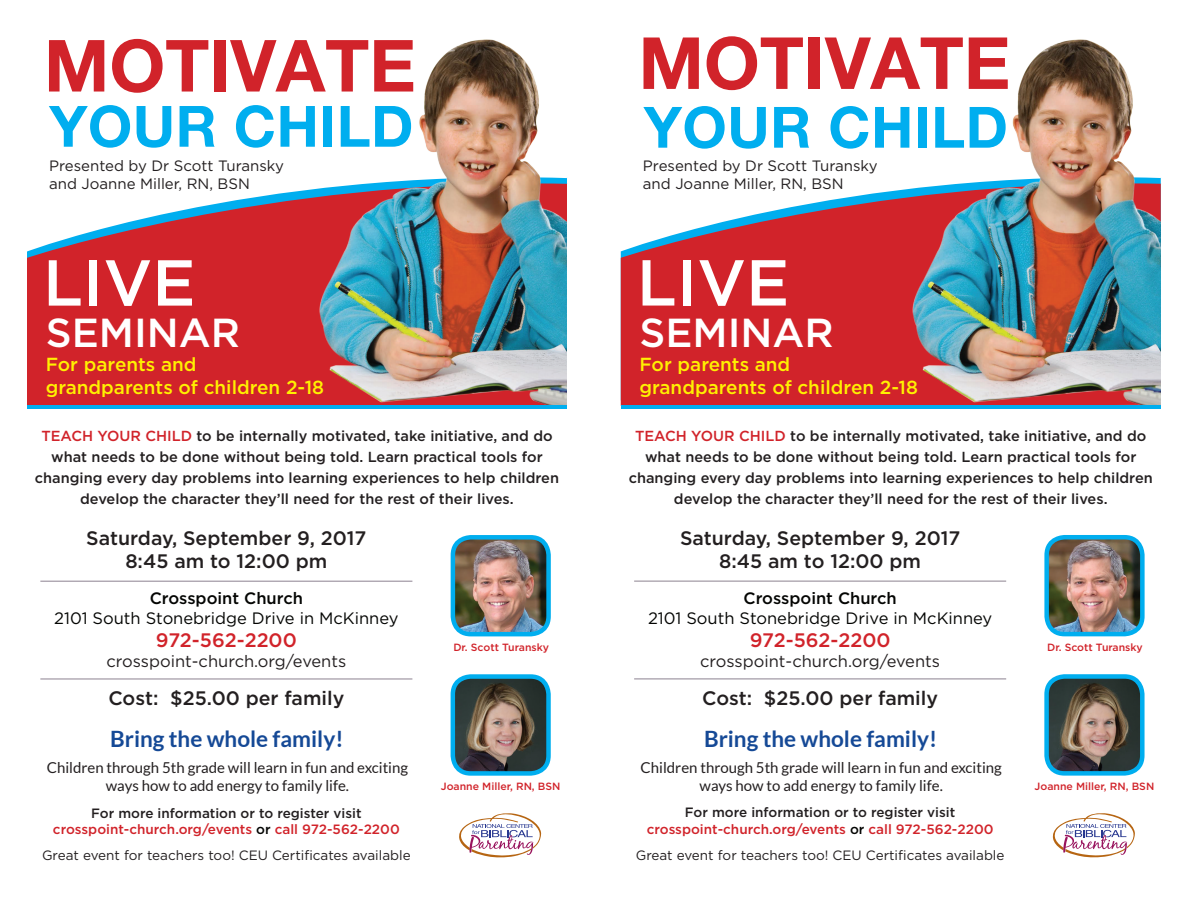
<style>
.page{position:relative;width:1188px;height:918px;background:#fff}
.page>*{position:absolute;margin:0;border:0;box-sizing:border-box;transform-origin:0 0}
.t1{font:700 72px "Helvetica Neue LT Pro";color:#d1232a}
.t2{font:500 64.8px "Gotham";color:#fff}
.t3{font:700 57px "Helvetica Neue LT Pro";letter-spacing:.01em;color:#00aeef}
.t4{font:500 40.5px "Gotham";color:#fff}
.t5{font:700 22.5px "Lato";color:#154996}
.t6{font:500 19.5px "Gotham";color:#231f20}
.t7{font:500 19.5px "Gotham";color:#d1232a}
.t8{font:500 18.9px "Gotham";color:#fff101}
.t9{font:16.5px "Gotham";color:#040503}
.t10{font:16.5px "Gotham";color:#231f20}
.t11{font:500 16.5px "Gotham";color:#040503}
.t12{font:15px/18px "Lato";color:#231f20;text-align:center}
.t13{font:15px "Gotham";color:#231f20}
.t14{font:500 14.55px/21px "Gotham";color:#231f20;text-align:center}
.t15{font:13.5px "Gotham";color:#231f20}
.t16{font:500 13.5px "Gotham";color:#d1232a}
.t17{font:500 13.5px "Gotham";color:#231f20}
.t18{font:500 10.5px "Gotham";color:#d1232a}
.s1{color:#d1232a}
.s2{color:#040503}
</style>
<div class="page">
<svg style="left:27px;top:190px;width:275px;height:215px;background:#ce434b"></svg>
<img style="left:302px;top:39px;width:265px;height:366px">
<img style="left:453px;top:540px;width:93px;height:94px">
<div style="left:451px;top:535px;width:100px;height:101px;border:4px solid #00aeef;border-radius:18px"></div>
<img style="left:453px;top:679px;width:93px;height:92px">
<div style="left:451px;top:674px;width:100px;height:102px;border:4px solid #00aeef;border-radius:18px"></div>
<hr style="left:40px;top:581px;width:372px;height:1px;background:#8c8290">
<hr style="left:40px;top:679px;width:372px;height:1px;background:#8c8290">
<hr style="left:27px;top:405px;width:540px;height:3px;background:#00aeef">
<svg style="left:459px;top:813px;width:83px;height:45px"></svg>
<svg style="left:621px;top:190px;width:275px;height:215px;background:#ce434b"></svg>
<img style="left:896px;top:39px;width:265px;height:366px">
<img style="left:1049px;top:540px;width:91px;height:91px">
<div style="left:1044px;top:535px;width:101px;height:101px;border:4px solid #00aeef;border-radius:18px"></div>
<img style="left:1049px;top:679px;width:91px;height:92px">
<div style="left:1044px;top:674px;width:101px;height:102px;border:4px solid #00aeef;border-radius:18px"></div>
<hr style="left:634px;top:581px;width:372px;height:1px;background:#8c8290">
<hr style="left:634px;top:679px;width:372px;height:1px;background:#8c8290">
<hr style="left:621px;top:405px;width:540px;height:3px;background:#00aeef">
<svg style="left:1052px;top:813px;width:83px;height:45px"></svg>
<p class="t1" style="left:44px;top:21px;width:373px">MOTIVATE</p>
<p class="t3" style="left:49px;top:91px;width:366px">YOUR CHILD</p>
<p class="t1" style="left:639px;top:19px;width:373px">MOTIVATE</p>
<p class="t3" style="left:644px;top:92px;width:366px">YOUR CHILD</p>
<p class="t13" style="left:49px;top:156px;width:236px">Presented by Dr Scott Turansky</p>
<p class="t13" style="left:49px;top:174px;width:202px">and Joanne Miller, RN, BSN</p>
<p class="t13" style="left:643px;top:156px;width:236px">Presented by Dr Scott Turansky</p>
<p class="t13" style="left:643px;top:174px;width:202px">and Joanne Miller, RN, BSN</p>
<p class="t2" style="left:43px;top:240px;width:154px">LIVE</p>
<p class="t4" style="left:46px;top:306px;width:196px">SEMINAR</p>
<p class="t8" style="left:46px;top:352px;width:152px">For parents and</p>
<p class="t8" style="left:46px;top:375px;width:280px">grandparents of children 2-18</p>
<p class="t14" style="left:35px;top:425px;width:526px"><span class="s1">TEACH YOUR CHILD</span> to be internally motivated, take initiative, and do what needs to be done without being told. Learn practical tools for changing every day problems into learning experiences to help children develop the character they’ll need for the rest of their lives.</p>
<p class="t2" style="left:637px;top:240px;width:154px">LIVE</p>
<p class="t4" style="left:640px;top:306px;width:196px">SEMINAR</p>
<p class="t8" style="left:640px;top:352px;width:152px">For parents and</p>
<p class="t8" style="left:640px;top:375px;width:280px">grandparents of children 2-18</p>
<p class="t14" style="left:629px;top:425px;width:526px"><span class="s1">TEACH YOUR CHILD</span> to be internally motivated, take initiative, and do what needs to be done without being told. Learn practical tools for changing every day problems into learning experiences to help children develop the character they’ll need for the rest of their lives.</p>
<p class="t6" style="left:86px;top:525px;width:282px">Saturday, September 9, 2017</p>
<p class="t6" style="left:125px;top:549px;width:204px">8:45 am to 12:00 pm</p>
<p class="t11" style="left:150px;top:588px;width:155px">Crosspoint Church</p>
<p class="t9" style="left:54px;top:608px;width:346px">2101 South Stonebridge Drive in McKinney</p>
<p class="t7" style="left:156px;top:628px;width:142px">972-562-2200</p>
<p class="t10" style="left:106px;top:651px;width:241px">crosspoint-church.org/events</p>
<p class="t6" style="left:108px;top:686px;width:237px">Cost: $25.00 per family</p>
<p class="t18" style="left:453px;top:641px;width:97px">Dr. Scott Turansky</p>
<p class="t6" style="left:680px;top:525px;width:282px">Saturday, September 9, 2017</p>
<p class="t6" style="left:719px;top:549px;width:204px">8:45 am to 12:00 pm</p>
<p class="t11" style="left:744px;top:588px;width:155px">Crosspoint Church</p>
<p class="t9" style="left:648px;top:608px;width:346px">2101 South Stonebridge Drive in McKinney</p>
<p class="t7" style="left:750px;top:628px;width:142px">972-562-2200</p>
<p class="t10" style="left:700px;top:651px;width:241px">crosspoint-church.org/events</p>
<p class="t6" style="left:702px;top:686px;width:237px">Cost: $25.00 per family</p>
<p class="t18" style="left:1047px;top:641px;width:97px">Dr. Scott Turansky</p>
<p class="t5" style="left:110px;top:726px;width:235px">Bring the whole family!</p>
<p class="t12" style="left:47px;top:758px;width:363px">Children through 5th grade will learn in fun and exciting ways how to add energy to family life.</p>
<p class="t18" style="left:441px;top:780px;width:121px">Joanne Miller, RN, BSN</p>
<p class="t5" style="left:704px;top:726px;width:235px">Bring the whole family!</p>
<p class="t12" style="left:641px;top:758px;width:363px">Children through 5th grade will learn in fun and exciting ways how to add energy to family life.</p>
<p class="t18" style="left:1035px;top:780px;width:121px">Joanne Miller, RN, BSN</p>
<p class="t17" style="left:91px;top:804px;width:272px">For more information or to register visit</p>
<p class="t16" style="left:53px;top:820px;width:348px">crosspoint-church.org/events <span class="s2">or</span> call 972-562-2200</p>
<p class="t17" style="left:685px;top:804px;width:272px">For more information or to register visit</p>
<p class="t16" style="left:647px;top:820px;width:348px">crosspoint-church.org/events <span class="s2">or</span> call 972-562-2200</p>
<p class="t15" style="left:42px;top:847px;width:370px">Great event for teachers too! CEU Certificates available</p>
<p class="t15" style="left:636px;top:847px;width:370px">Great event for teachers too! CEU Certificates available</p>
</div>
